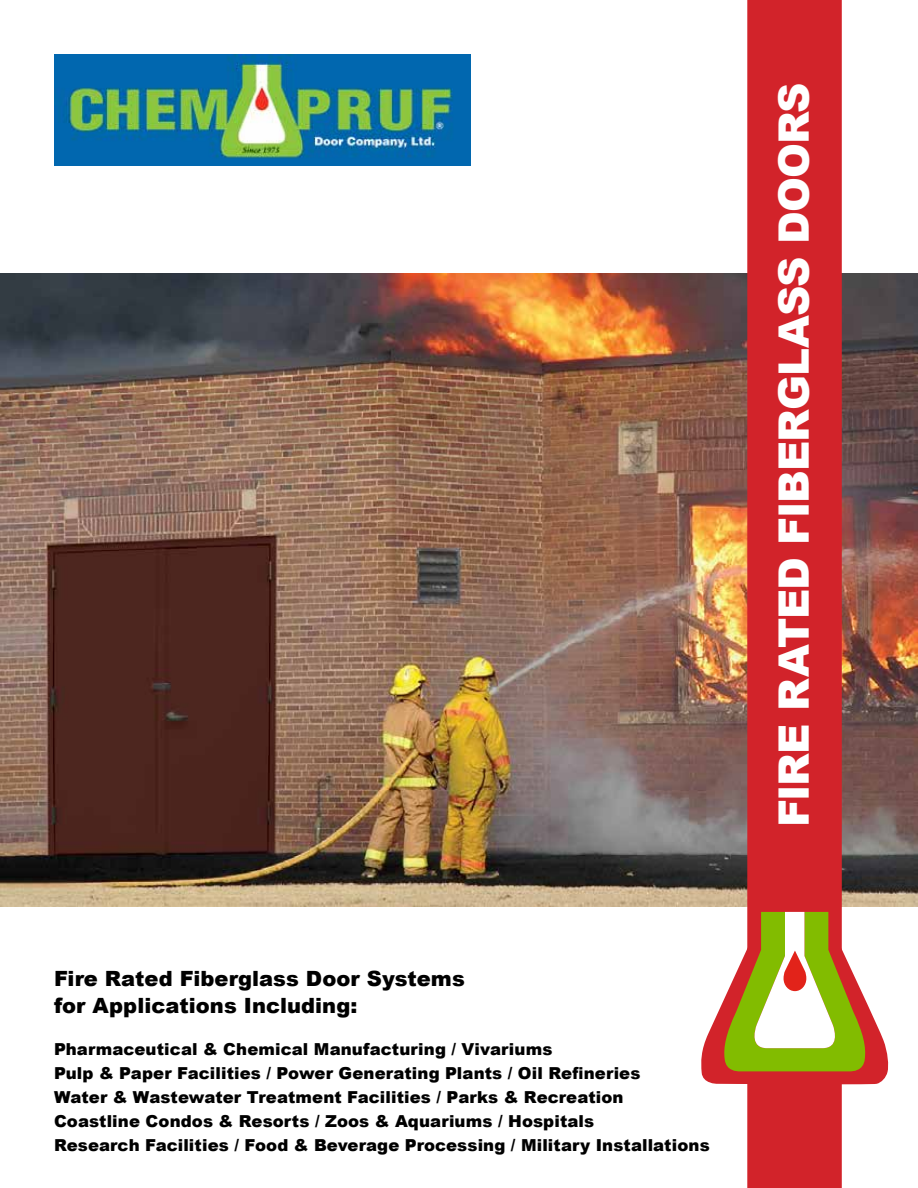
<style>
.page{position:relative;width:918px;height:1188px;background:#fff}
.page>*{position:absolute;margin:0;border:0;box-sizing:border-box;transform-origin:0 0}
.t1{font:900 42px "Arial";letter-spacing:-.025em;color:#fff}
.t2{font:900 21px/27px "Arial";letter-spacing:.005em;color:#000}
.t3{font:900 16.5px/24px "Arial";letter-spacing:.005em;color:#000}
</style>
<div class="page">
<img style="left:0;top:274px;width:918px;height:633px">
<div style="left:747px;top:0;width:95px;height:1188px;background:#d2232a"></div>
<svg style="left:701px;top:898px;width:188px;height:187px"></svg>
<img style="left:55px;top:54px;width:415px;height:111px">
<p class="t2" style="left:54px;top:964px;width:412px">Fire Rated Fiberglass Door Systems for Applications Including:</p>
<p class="t3" style="left:54px;top:1036px;width:657px">Pharmaceutical &amp; Chemical Manufacturing / Vivariums<br>Pulp &amp; Paper Facilities / Power Generating Plants / Oil Refineries<br>Water &amp; Wastewater Treatment Facilities / Parks &amp; Recreation Coastline Condos &amp; Resorts / Zoos &amp; Aquariums / Hospitals<br>Research Facilities / Food &amp; Beverage Processing / Military Installations</p>
<h1 class="t1" style="left:763px;top:827px;width:746px;rotate:-90deg">FIRE RATED FIBERGLASS DOORS</h1>
</div>
